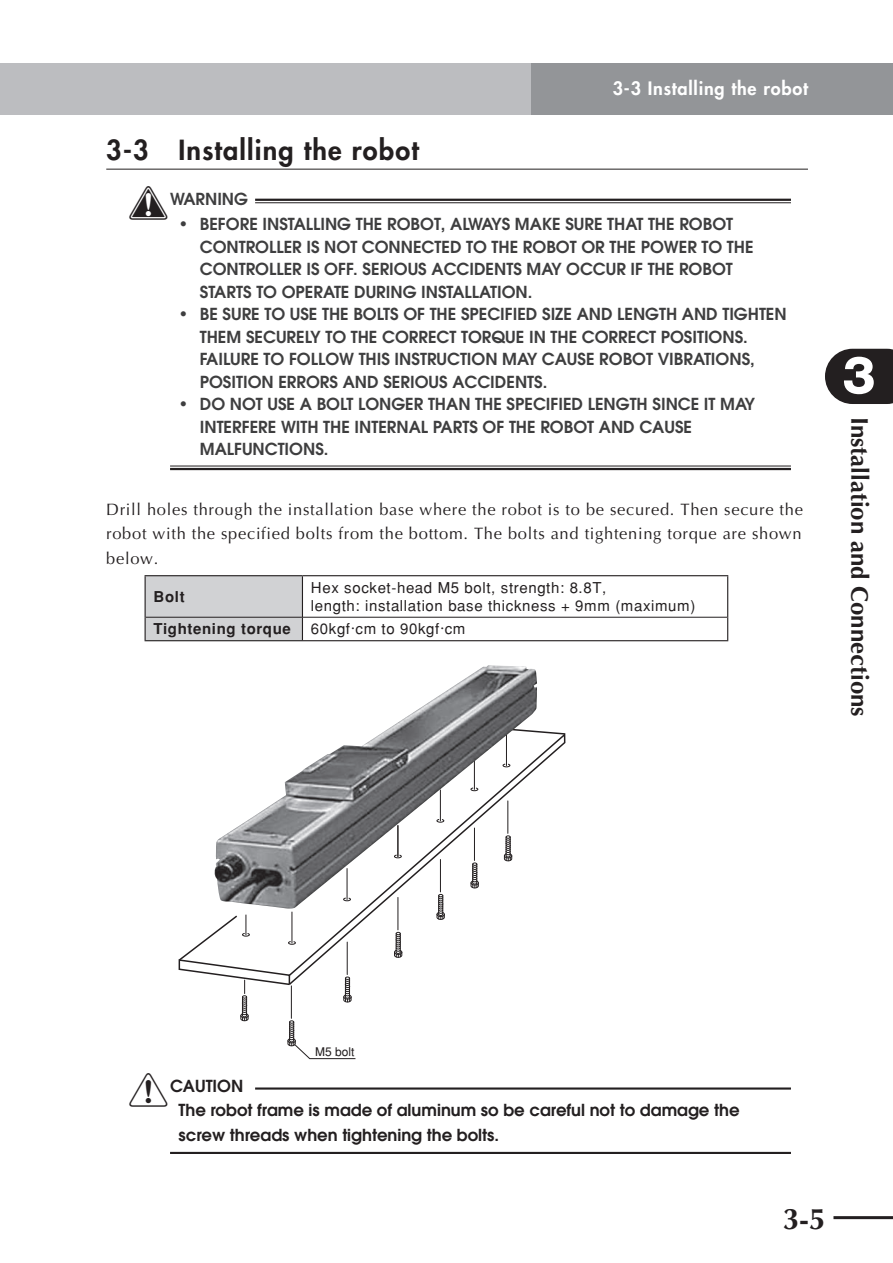
<style>
.page{position:relative;width:893px;height:1263px;background:#fff}
.page>*{position:absolute;margin:0;border:0;box-sizing:border-box;transform-origin:0 0}
.t1{font:800 52.5px "Helvetica Neue";color:#fff}
.t2{font:42px "Ymhsym";color:#231f20}
.t3{font:700 29.85px "Optima";color:#231f20}
.t4{font:800 27px "Futura";letter-spacing:.045em;color:#231f20}
.t5{font:700 24px "Optima";color:#231f20}
.t6{font:800 18px "Futura";letter-spacing:.045em;color:#fff}
.t7{font:600 16.5px/22.5px "Avant Garde";color:#3e3e3f}
.t8{font:16.5px/24.8px "Optima";letter-spacing:.04em;color:#231f20;text-align:justify}
.t9{font:600 16.5px/24.8px "Avant Garde";color:#231f20}
.t10{font:15px/18px "Helvetica";letter-spacing:.04em;color:#231f20}
.t11{font:700 15px "Helvetica";letter-spacing:.04em;color:#231f20}
.t12{font:12px "Helvetica";color:#231f20}
</style>
<div class="page">
<div style="left:0;top:64px;width:893px;height:51px;background:#bcbdc0"></div>
<div style="left:531px;top:64px;width:362px;height:51px;background:#939598"></div>
<svg style="left:825px;top:349px;width:68px;height:55px;background:#363233"></svg>
<hr style="left:833px;top:1216px;width:60px;height:3px;background:#231f20">
<hr style="left:106px;top:169px;width:702px;height:1px;background:#231f20">
<hr style="left:255px;top:199px;width:536px;height:2px;background:#231f20">
<hr style="left:255px;top:202px;width:536px;height:1px;background:#231f20">
<hr style="left:170px;top:466px;width:621px;height:1px;background:#231f20">
<hr style="left:170px;top:468px;width:621px;height:2px;background:#231f20">
<hr style="left:255px;top:1087px;width:536px;height:3px;background:#231f20">
<hr style="left:170px;top:1152px;width:621px;height:2px;background:#231f20">
<hr style="left:303px;top:617px;width:424px;height:1px;background:#231f20">
<hr style="left:145px;top:575px;width:157px;height:1px;background:#231f20">
<hr style="left:302px;top:575px;width:426px;height:1px;background:#231f20">
<hr style="left:727px;top:576px;width:1px;height:41px;background:#231f20">
<svg style="left:727px;top:617px;width:1px;height:23px"></svg>
<hr style="left:145px;top:640px;width:583px;height:1px;background:#231f20">
<svg style="left:145px;top:576px;width:158px;height:65px;background:#c9cacc"></svg>
<svg style="left:291px;top:736px;width:274px;height:195px"></svg>
<svg style="left:537px;top:730px;width:29px;height:6px"></svg>
<hr style="left:292px;top:912px;width:1px;height:31px;background:#231f20">
<svg style="left:394px;top:931px;width:9px;height:27px"></svg>
<hr style="left:398px;top:897px;width:1px;height:33px;background:#231f20">
<svg style="left:436px;top:909px;width:9px;height:11px"></svg>
<svg style="left:178px;top:914px;width:178px;height:145px"></svg>
<img style="left:214px;top:665px;width:323px;height:244px">
<p class="t6" style="left:613px;top:79px;width:197px">3-3 Installing the robot</p>
<h3 class="t4" style="left:106px;top:137px;width:314px">3-3 Installing the robot</h3>
<h2 class="t2" style="left:128px;top:181px;width:43px">w</h2>
<p class="t7" style="left:170px;top:189px;width:79px">WARNING</p>
<p class="t7" style="left:200px;top:214px;width:555px;text-indent:-21px">• BEFORE INSTALLING THE ROBOT, ALWAYS MAKE SURE THAT THE ROBOT CONTROLLER IS NOT CONNECTED TO THE ROBOT OR THE POWER TO THE CONTROLLER IS OFF. SERIOUS ACCIDENTS MAY OCCUR IF THE ROBOT STARTS TO OPERATE DURING INSTALLATION.</p>
<p class="t7" style="left:200px;top:304px;width:588px;text-indent:-21px">• BE SURE TO USE THE BOLTS OF THE SPECIFIED SIZE AND LENGTH AND TIGHTEN THEM SECURELY TO THE CORRECT TORQUE IN THE CORRECT POSITIONS.<br>FAILURE TO FOLLOW THIS INSTRUCTION MAY CAUSE ROBOT VIBRATIONS, POSITION ERRORS AND SERIOUS ACCIDENTS.</p>
<p class="t7" style="left:200px;top:394px;width:557px;text-indent:-21px">• DO NOT USE A BOLT LONGER THAN THE SPECIFIED LENGTH SINCE IT MAY<br>INTERFERE WITH THE INTERNAL PARTS OF THE ROBOT AND CAUSE<br>MALFUNCTIONS.</p>
<p class="t8" style="left:106px;top:498px;width:698px">Drill holes through the installation base where the robot is to be secured. Then secure the robot with the specified bolts from the bottom. The bolts and tightening torque are shown below.</p>
<p class="t11" style="left:154px;top:591px;width:33px">Bolt</p>
<p class="t10" style="left:311px;top:580px;width:386px">Hex socket-head M5 bolt, strength: 8.8T,<br>length: installation base thickness + 9mm (maximum)</p>
<p class="t11" style="left:154px;top:624px;width:139px">Tightening torque</p>
<p class="t10" style="left:311px;top:622px;width:156px">60kgf·cm to 90kgf·cm</p>
<h1 class="t1" style="left:842px;top:356px;width:35px">3</h1>
<h3 class="t5" style="left:869px;top:417px;width:302px;rotate:90deg">Installation and Connections</h3>
<p class="t12" style="left:315px;top:1047px;width:41px">M5 bolt</p>
<h2 class="t2" style="left:128px;top:1068px;width:43px">c</h2>
<p class="t9" style="left:179px;top:1075px;width:562px;text-indent:-8px">CAUTION<br>The robot frame is made of aluminum so be careful not to damage the screw threads when tightening the bolts.</p>
<h3 class="t3" style="left:783px;top:1206px;width:45px">3-5</h3>
</div>
